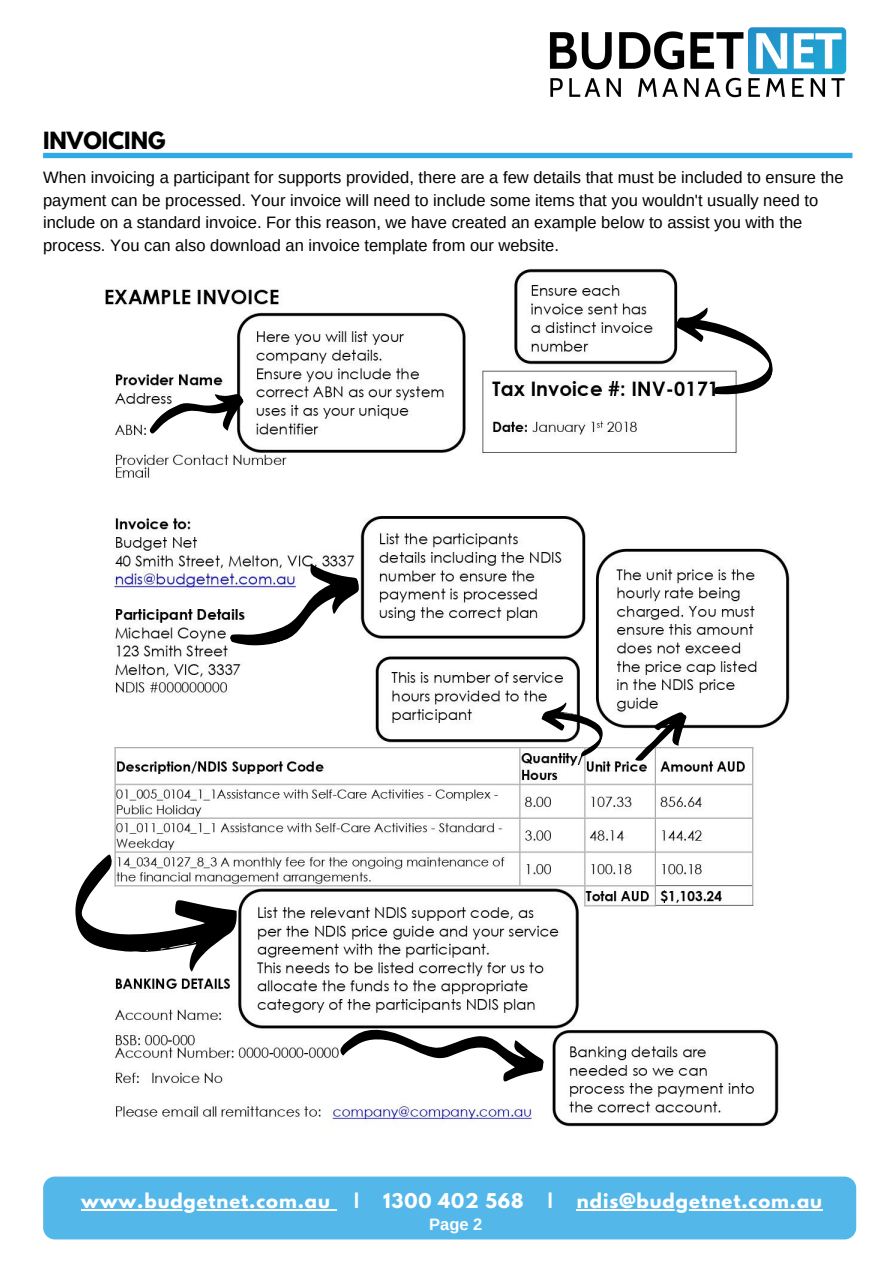
<style>
.page{position:relative;width:894px;height:1264px;background:#fff}
.page>*{position:absolute;margin:0;border:0;box-sizing:border-box;transform-origin:0 0}
.t1{font:700 21px "League Spartan";color:#000}
.t2{font:700 18px "League Spartan";letter-spacing:.05em;color:#fff}
.t3{font:16.5px/22.5px "Arimo";color:#000}
.t4{font:700 16.5px "Arimo";color:#fff}
</style>
<div class="page">
<div style="left:43px;top:153px;width:809px;height:5px;background:#30a9e6"></div>
<img style="left:105px;top:268px;width:685px;height:859px">
<svg style="left:75px;top:854px;width:162px;height:117px"></svg>
<svg style="left:215px;top:551px;width:153px;height:105px"></svg>
<svg style="left:533px;top:696px;width:76px;height:65px"></svg>
<svg style="left:626px;top:705px;width:71px;height:68px"></svg>
<svg style="left:145px;top:379px;width:107px;height:82px"></svg>
<svg style="left:338px;top:1015px;width:208px;height:71px"></svg>
<div style="left:43px;top:1176px;width:813px;height:63px;background:#53b7ea;border-radius:12px"></div>
<svg style="left:660px;top:300px;width:124px;height:107px"></svg>
<hr style="left:81px;top:1209px;width:250px;height:1px;background:#fff">
<hr style="left:576px;top:1209px;width:246px;height:1px;background:#fff">
<img style="left:549px;top:27px;width:298px;height:71px">
<p class="t1" style="left:43px;top:130px;width:124px">INVOICING</p>
<p class="t3" style="left:43px;top:166px;width:801px">When invoicing a participant for supports provided, there are a few details that must be included to ensure the payment can be processed. Your invoice will need to include some items that you wouldn't usually need to include on a standard invoice. For this reason, we have created an example below to assist you with the process. You can also download an invoice template from our website.</p>
<p class="t2" style="left:81px;top:1192px;width:250px">www.budgetnet.com.au</p>
<p class="t2" style="left:354px;top:1192px;width:6px">|</p>
<p class="t2" style="left:383px;top:1192px;width:142px">1300 402 568</p>
<p class="t2" style="left:547px;top:1192px;width:6px">|</p>
<p class="t2" style="left:576px;top:1192px;width:246px">ndis@budgetnet.com.au</p>
<p class="t4" style="left:429px;top:1214px;width:55px">Page 2</p>
</div>
